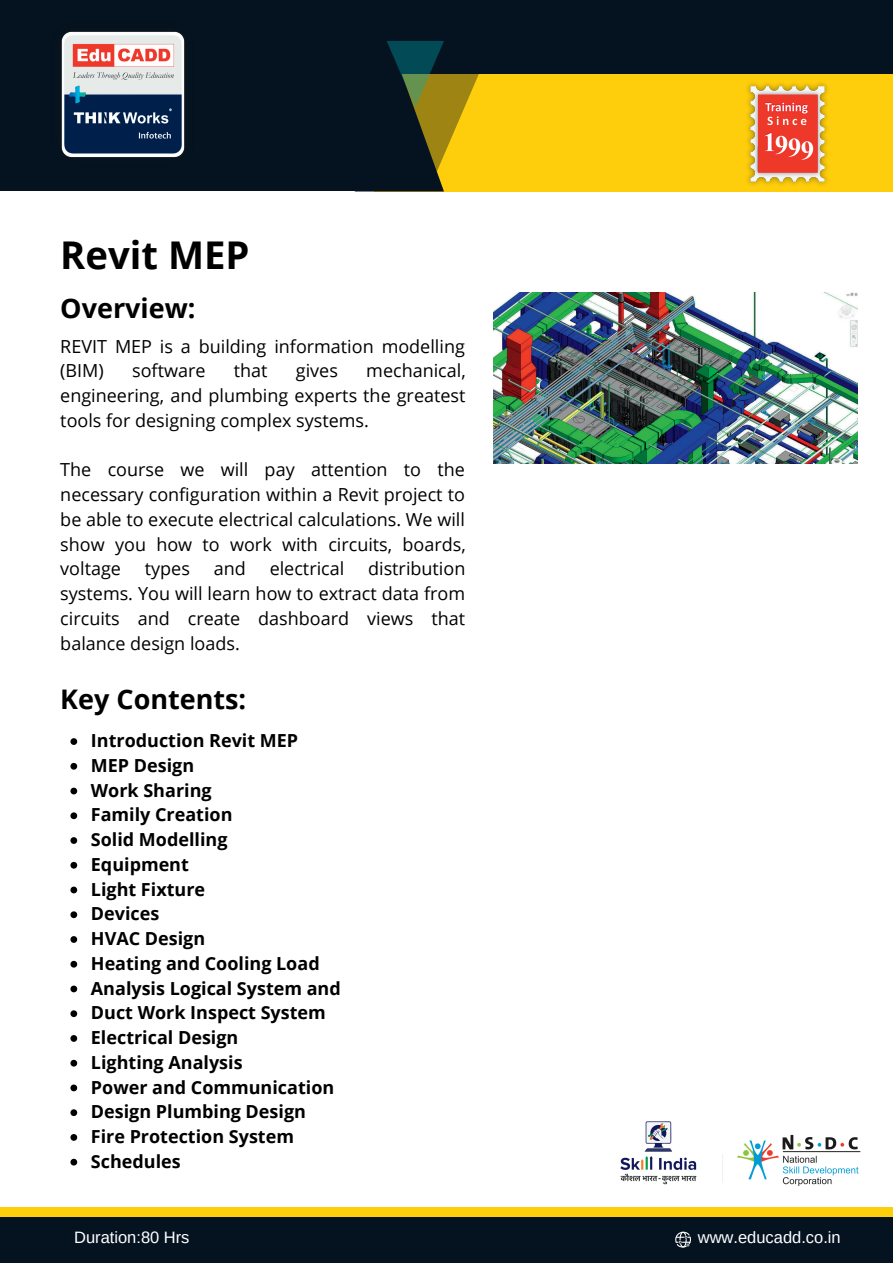
<style>
.page{position:relative;width:893px;height:1264px;background:#fff}
.page>*{position:absolute;margin:0;border:0;box-sizing:border-box;transform-origin:0 0}
.t1{font:700 38.25px "Open Sans";color:#000}
.t2{font:700 27px "Open Sans";color:#000}
.t3{font:18px/24.8px "Open Sans";color:#000;text-align:justify}
.t4{font:700 18px/24.8px "Open Sans";color:#000}
.t5{font:16.5px "Arimo";color:#fff}
</style>
<div class="page">
<div style="left:0;top:1207px;width:892px;height:25px;background:#fecd0b"></div>
<div style="left:0;top:1217px;width:892px;height:45px;background:#051320"></div>
<div style="left:0;top:0;width:892px;height:174px;background:#051320"></div>
<div style="left:374px;top:74px;width:518px;height:117px;background:#fecd0b"></div>
<div style="left:0;top:63px;width:359px;height:128px;background:#051320"></div>
<svg style="left:359px;top:41px;width:120px;height:150px"></svg>
<img style="left:61px;top:31px;width:124px;height:127px">
<svg style="left:675px;top:1231px;width:16px;height:16px"></svg>
<img style="left:493px;top:292px;width:364px;height:171px">
<svg style="left:70px;top:738px;width:7px;height:7px"></svg>
<svg style="left:70px;top:763px;width:7px;height:6px"></svg>
<svg style="left:70px;top:787px;width:7px;height:7px"></svg>
<svg style="left:70px;top:812px;width:7px;height:7px"></svg>
<svg style="left:70px;top:837px;width:7px;height:6px"></svg>
<svg style="left:70px;top:861px;width:7px;height:7px"></svg>
<svg style="left:70px;top:886px;width:7px;height:7px"></svg>
<svg style="left:70px;top:911px;width:7px;height:7px"></svg>
<svg style="left:70px;top:936px;width:7px;height:6px"></svg>
<svg style="left:70px;top:960px;width:7px;height:7px"></svg>
<svg style="left:70px;top:985px;width:7px;height:7px"></svg>
<svg style="left:70px;top:1010px;width:7px;height:7px"></svg>
<svg style="left:70px;top:1035px;width:7px;height:6px"></svg>
<svg style="left:70px;top:1059px;width:7px;height:7px"></svg>
<svg style="left:70px;top:1084px;width:7px;height:7px"></svg>
<svg style="left:70px;top:1109px;width:7px;height:7px"></svg>
<svg style="left:70px;top:1134px;width:7px;height:6px"></svg>
<svg style="left:70px;top:1158px;width:7px;height:7px"></svg>
<img style="left:620px;top:1121px;width:240px;height:64px">
<img style="left:739px;top:83px;width:96px;height:109px">
<h1 class="t1" style="left:60px;top:228px;width:190px">Revit MEP</h1>
<h2 class="t2" style="left:60px;top:289px;width:137px">Overview:</h2>
<p class="t3" style="left:60px;top:333px;width:406px">REVIT MEP is a building information modelling (BIM)</p>
<p class="t3" style="left:132px;top:358px;width:75px">software</p>
<p class="t3" style="left:234px;top:358px;width:35px">that</p>
<p class="t3" style="left:296px;top:358px;width:44px">gives</p>
<p class="t3" style="left:60px;top:358px;width:407px;text-indent:306px">mechanical, engineering, and plumbing experts the greatest tools for designing complex systems.</p>
<p class="t3" style="left:60px;top:457px;width:407px">The course we will pay attention to the necessary configuration within a Revit project to be able to execute electrical calculations. We will show you how to work with circuits, boards, voltage</p>
<p class="t3" style="left:60px;top:556px;width:406px;text-indent:308px">distribution systems. You will learn how to extract data from circuits and create dashboard views that balance design loads.</p>
<h2 class="t2" style="left:60px;top:680px;width:187px">Key Contents:</h2>
<p class="t4" style="left:91px;top:727px;width:251px">Introduction Revit MEP<br>MEP Design<br>Work Sharing<br>Family Creation<br>Solid Modelling<br>Equipment<br>Light Fixture<br>Devices<br>HVAC Design<br>Heating and Cooling Load<br>Analysis Logical System and<br>Duct Work Inspect System<br>Electrical Design<br>Lighting Analysis<br>Power and Communication<br>Design Plumbing Design<br>Fire Protection System<br>Schedules</p>
<p class="t3" style="left:145px;top:556px;width:47px">types</p>
<p class="t3" style="left:214px;top:556px;width:34px">and</p>
<p class="t3" style="left:270px;top:556px;width:76px">electrical</p>
<p class="t5" style="left:74px;top:1227px;width:117px">Duration:80 Hrs</p>
<p class="t5" style="left:697px;top:1227px;width:144px">www.educadd.co.in</p>
</div>
